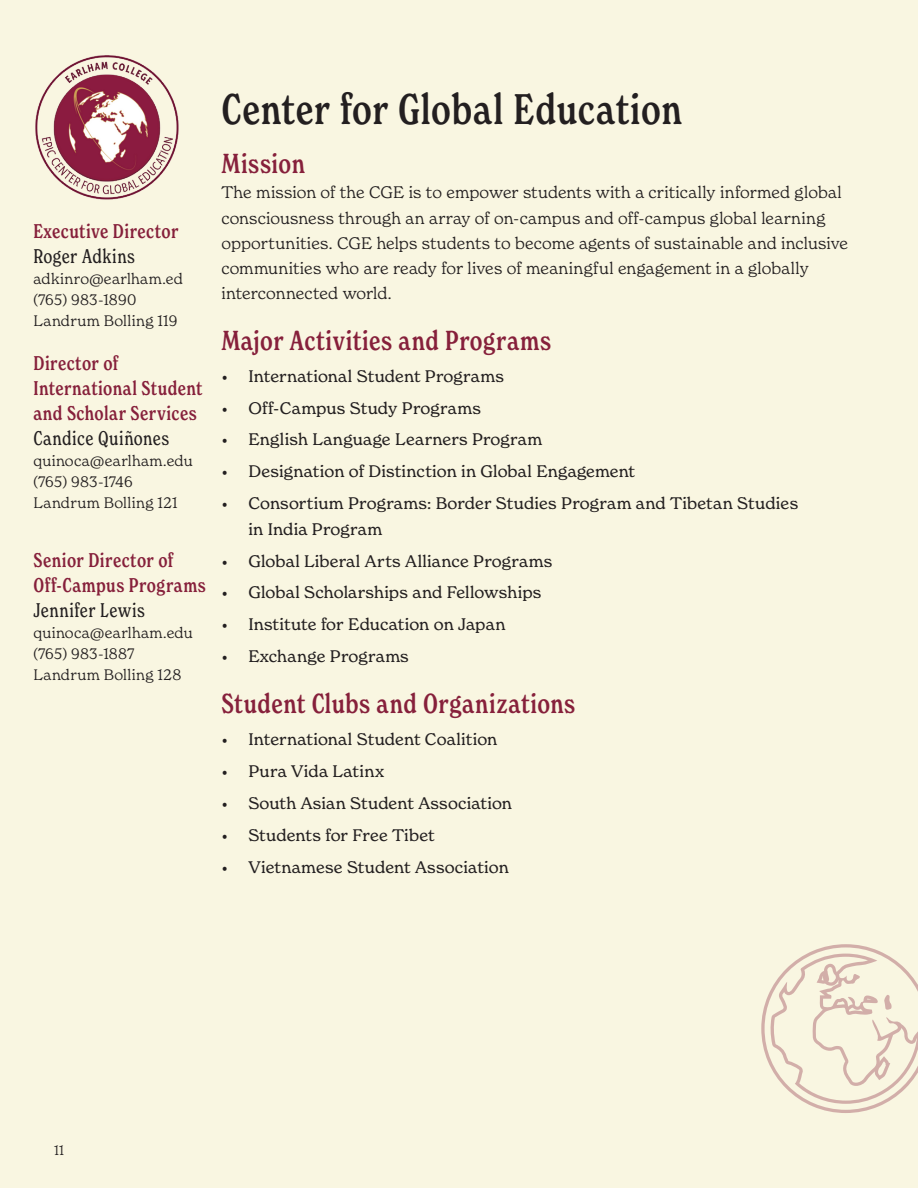
<style>
.page{position:relative;width:918px;height:1188px;background:#f9f6e1}
.page>*{position:absolute;margin:0;border:0;box-sizing:border-box;transform-origin:0 0}
.t1{font:500 condensed 42px "New Spirit";letter-spacing:.015em;color:#231f20}
.t2{font:500 condensed 27px "New Spirit";letter-spacing:.02em;color:#86203b}
.t3{font:500 condensed 19.5px/25.2px "New Spirit";letter-spacing:.02em;color:#86203b}
.t4{font:condensed 19.5px "New Spirit";letter-spacing:.02em;color:#231f20}
.t5{font:16.5px/25.2px "New Spirit";letter-spacing:.01em;color:#231f20}
.t6{font:300 16.5px/25.2px "New Spirit";letter-spacing:.01em;color:#231f20}
.t7{font:300 15px "New Spirit";letter-spacing:.02em;color:#231f20}
.t8{font:300 13.5px "New Spirit";color:#231f20}
</style>
<div class="page">
<img style="left:35px;top:55px;width:144px;height:145px">
<svg style="left:761px;top:944px;width:157px;height:169px"></svg>
<p class="t3" style="left:33px;top:218px;width:146px">Executive Director</p>
<p class="t4" style="left:33px;top:244px;width:103px">Roger Adkins</p>
<p class="t7" style="left:33px;top:270px;width:151px">adkinro@earlham.ed</p>
<p class="t7" style="left:33px;top:291px;width:104px">(765) 983-1890</p>
<p class="t7" style="left:33px;top:312px;width:145px">Landrum Bolling 119</p>
<p class="t3" style="left:33px;top:350px;width:86px">Director of</p>
<p class="t3" style="left:33px;top:375px;width:171px">International Student</p>
<p class="t3" style="left:33px;top:400px;width:165px">and Scholar Services</p>
<p class="t4" style="left:33px;top:426px;width:137px">Candice Quiñones</p>
<p class="t7" style="left:33px;top:452px;width:161px">quinoca@earlham.edu</p>
<p class="t7" style="left:33px;top:473px;width:101px">(765) 983-1746</p>
<p class="t7" style="left:33px;top:494px;width:146px">Landrum Bolling 121</p>
<p class="t3" style="left:33px;top:547px;width:174px">Senior Director of<br>Off-Campus Programs</p>
<p class="t4" style="left:33px;top:598px;width:113px">Jennifer Lewis</p>
<p class="t7" style="left:33px;top:624px;width:161px">quinoca@earlham.edu</p>
<p class="t7" style="left:33px;top:645px;width:103px">(765) 983-1887</p>
<p class="t7" style="left:33px;top:666px;width:149px">Landrum Bolling 128</p>
<p class="t1" style="left:221px;top:84px;width:462px">Center for Global Education</p>
<p class="t2" style="left:221px;top:147px;width:85px">Mission</p>
<p class="t6" style="left:221px;top:180px;width:628px">The mission of the CGE is to empower students with a critically informed global consciousness through an array of on-campus and off-campus global learning opportunities. CGE helps students to become agents of sustainable and inclusive communities who are ready for lives of meaningful engagement in a globally interconnected world.</p>
<p class="t2" style="left:221px;top:323px;width:331px">Major Activities and Programs</p>
<p class="t5" style="left:221px;top:363px;width:284px">• International Student Programs</p>
<p class="t5" style="left:221px;top:395px;width:261px">• Off-Campus Study Programs</p>
<p class="t5" style="left:221px;top:427px;width:322px">• English Language Learners Program</p>
<p class="t5" style="left:221px;top:459px;width:415px">• Designation of Distinction in Global Engagement</p>
<p class="t5" style="left:248px;top:491px;width:551px;text-indent:-27px">• Consortium Programs: Border Studies Program and Tibetan Studies in India Program</p>
<p class="t5" style="left:221px;top:548px;width:332px">• Global Liberal Arts Alliance Programs</p>
<p class="t5" style="left:221px;top:580px;width:322px">• Global Scholarships and Fellowships</p>
<p class="t5" style="left:221px;top:612px;width:286px">• Institute for Education on Japan</p>
<p class="t5" style="left:221px;top:644px;width:189px">• Exchange Programs</p>
<p class="t2" style="left:221px;top:687px;width:355px">Student Clubs and Organizations</p>
<p class="t5" style="left:221px;top:726px;width:277px">• International Student Coalition</p>
<p class="t5" style="left:221px;top:758px;width:164px">• Pura Vida Latinx</p>
<p class="t5" style="left:221px;top:790px;width:292px">• South Asian Student Association</p>
<p class="t5" style="left:221px;top:822px;width:215px">• Students for Free Tibet</p>
<p class="t5" style="left:221px;top:854px;width:289px">• Vietnamese Student Association</p>
<p class="t8" style="left:54px;top:1142px;width:12px">11</p>
</div>
